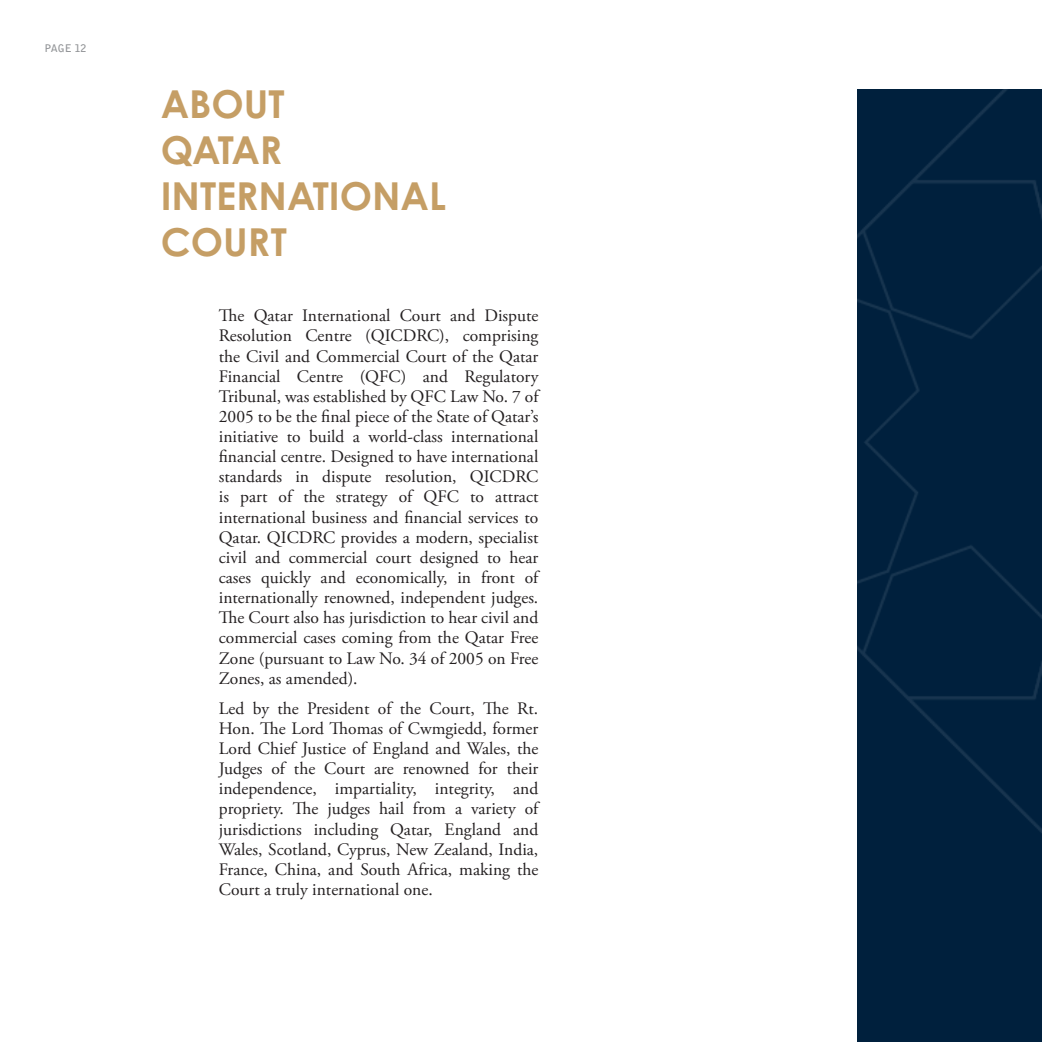
<style>
.page{position:relative;width:1042px;height:1042px;background:#fff}
.page>*{position:absolute;margin:0;border:0;box-sizing:border-box;transform-origin:0 0}
.head_line{font:700 38.5px/46.2px "Century Gothic Pro";color:#c59e65}
.body_copy{font:17.5px/20.1px "Adobe Garamond Pro";color:#231f20;text-align:justify}
.t1{font:700 10.5px "Bell Gothic Std";color:#939598}
</style>
<div class="page">
<div style="left:857px;top:89px;width:185px;height:953px;background:#00203d"></div>
<p class="t1" style="left:45px;top:42px;width:43px">PAGE 12</p>
<p class="head_line" style="left:161px;top:80px;width:125px">ABOUT</p>
<p class="head_line" style="left:161px;top:126px;width:287px">QATAR<br>INTERNATIONAL<br>COURT</p>
<p class="body_copy" style="left:219px;top:306px;width:321px">The Qatar International Court and Dispute Resolution Centre (QICDRC), comprising the Civil and Commercial Court of the Qatar Financial Centre (QFC) and Regulatory Tribunal, was established by QFC Law No. 7 of 2005 to be the final piece of the State of Qatar’s initiative to build a world-class international financial centre. Designed to have international standards in dispute resolution, QICDRC is part of the strategy of QFC to attract international business and financial services to Qatar. QICDRC provides a modern, specialist civil and commercial court designed to hear cases quickly and economically, in front of internationally renowned, independent judges.<br>The Court also has jurisdiction to hear civil and commercial cases coming from the Qatar Free Zone (pursuant to Law No. 34 of 2005 on Free Zones, as amended).</p>
<p class="body_copy" style="left:219px;top:699px;width:321px">Led by the President of the Court, The Rt.<br>Hon. The Lord Thomas of Cwmgiedd, former Lord Chief Justice of England and Wales, the Judges of the Court are renowned for their independence, impartiality, integrity, and propriety. The judges hail from a variety of jurisdictions including Qatar, England and Wales, Scotland, Cyprus, New Zealand, India, France, China, and South Africa, making the Court a truly international one.</p>
</div>
